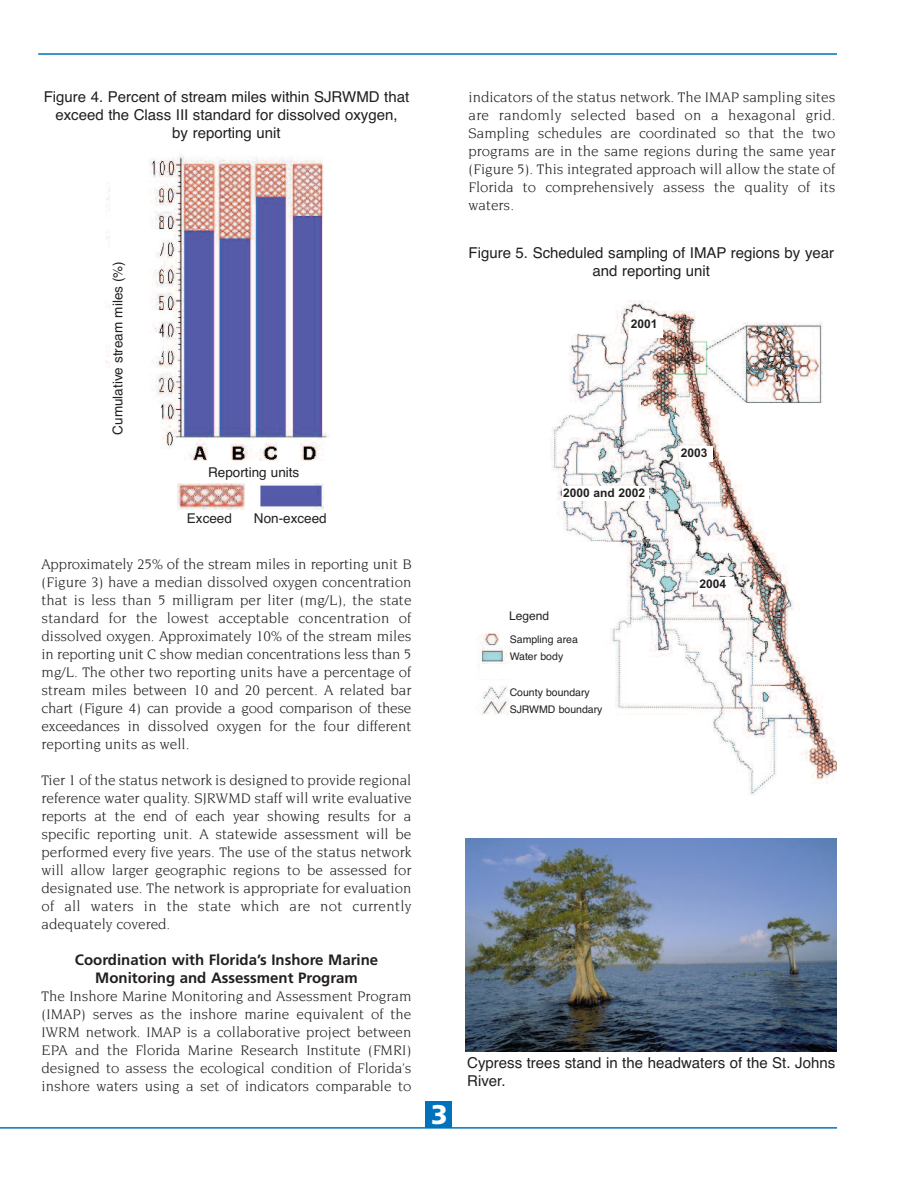
<style>
.page{position:relative;width:918px;height:1188px;background:#fff}
.page>*{position:absolute;margin:0;border:0;box-sizing:border-box;transform-origin:0 0}
.t1{font:900 27px "Frutiger";color:#fff}
.t2{font:15px/18px "Novarese";color:#231f20;text-align:justify}
.t3{font:15px/18px "Helvetica";color:#231f20;text-align:center}
.t4{font:700 15px/18px "Frutiger";color:#231f20;text-align:center}
.t5{font:13.5px "Helvetica";color:#231f20}
.t6{font:700 12px "Arial";color:#231f20}
.t7{font:12px "Helvetica";color:#231f20}
.t8{font:10.5px/17.1px "Helvetica";color:#231f20}
</style>
<div class="page">
<hr style="left:0;top:1127px;width:837px;height:2px;background:#0072bc">
<div style="left:425px;top:1101px;width:27px;height:27px;background:#0072bc"></div>
<img style="left:105px;top:154px;width:223px;height:307px">
<img style="left:479px;top:300px;width:358px;height:495px">
<div style="left:629px;top:318px;width:34px;height:19px;background:#fff"></div>
<div style="left:679px;top:446px;width:34px;height:15px;background:#fff"></div>
<div style="left:698px;top:578px;width:35px;height:16px;background:#fff"></div>
<div style="left:562px;top:486px;width:86px;height:15px;background:#fff"></div>
<img style="left:466px;top:839px;width:371px;height:212px">
<div style="left:111px;top:171px;width:30px;height:265px;background:#fff"></div>
<img style="left:260px;top:483px;width:63px;height:27px">
<img style="left:178px;top:483px;width:66px;height:27px">
<div style="left:480px;top:664px;width:36px;height:15px;background:#fff"></div>
<hr style="left:38px;top:53px;width:799px;height:2px;background:#0072bc">
<p class="t3" style="left:44px;top:88px;width:367px">Figure 4. Percent of stream miles within SJRWMD that exceed the Class III standard for dissolved oxygen,<br>by reporting unit</p>
<p class="t5" style="left:110px;top:435px;width:175px;rotate:-90deg">Cumulative stream miles (%)</p>
<p class="t5" style="left:208px;top:465px;width:93px">Reporting units</p>
<p class="t5" style="left:187px;top:511px;width:47px">Exceed</p>
<p class="t5" style="left:254px;top:511px;width:74px">Non-exceed</p>
<p class="t2" style="left:42px;top:556px;width:371px">Approximately 25% of the stream miles in reporting unit B (Figure 3) have a median dissolved oxygen concentration that is less than 5 milligram per liter (mg/L), the state standard for the lowest acceptable concentration of dissolved oxygen. Approximately 10% of the stream miles in reporting unit C show median concentrations less than 5 mg/L. The other two reporting units have a percentage of stream miles between 10 and 20 percent. A related bar chart (Figure 4) can provide a good comparison of these exceedances in dissolved oxygen for the four different reporting units as well.</p>
<p class="t2" style="left:42px;top:772px;width:371px">Tier 1 of the status network is designed to provide regional reference water quality. SJRWMD staff will write evaluative reports at the end of each year showing results for a specific reporting unit. A statewide assessment will be performed every five years. The use of the status network will allow larger geographic regions to be assessed for designated use. The network is appropriate for evaluation of all waters in the state which are not currently adequately covered.</p>
<p class="t4" style="left:75px;top:952px;width:305px">Coordination with Florida’s Inshore Marine<br>Monitoring and Assessment Program</p>
<p class="t2" style="left:42px;top:988px;width:371px">The Inshore Marine Monitoring and Assessment Program (IMAP) serves as the inshore marine equivalent of the IWRM network. IMAP is a collaborative project between EPA and the Florida Marine Research Institute (FMRI) designed to assess the ecological condition of Florida’s inshore waters using a set of indicators comparable to</p>
<h1 class="t1" style="left:431px;top:1104px;width:18px">3</h1>
<p class="t2" style="left:469px;top:89px;width:368px">indicators of the status network. The IMAP sampling sites are randomly selected based on a hexagonal grid.<br>Sampling schedules are coordinated so that the two programs are in the same regions during the same year (Figure 5). This integrated approach will allow the state of Florida to comprehensively assess the quality of its waters.</p>
<p class="t3" style="left:469px;top:244px;width:367px">Figure 5. Scheduled sampling of IMAP regions by year and reporting unit</p>
<p class="t6" style="left:631px;top:317px;width:28px">2001</p>
<p class="t6" style="left:563px;top:486px;width:84px">2000 and 2002</p>
<p class="t7" style="left:509px;top:608px;width:42px">Legend</p>
<p class="t8" style="left:510px;top:631px;width:70px">Sampling area<br>Water body</p>
<p class="t8" style="left:510px;top:684px;width:94px">County boundary<br>SJRWMD boundary</p>
<p class="t6" style="left:681px;top:445px;width:28px">2003</p>
<p class="t6" style="left:700px;top:577px;width:28px">2004</p>
<p class="t3" style="left:467px;top:1054px;width:370px;text-align:left">Cypress trees stand in the headwaters of the St. Johns<br>River.</p>
</div>
